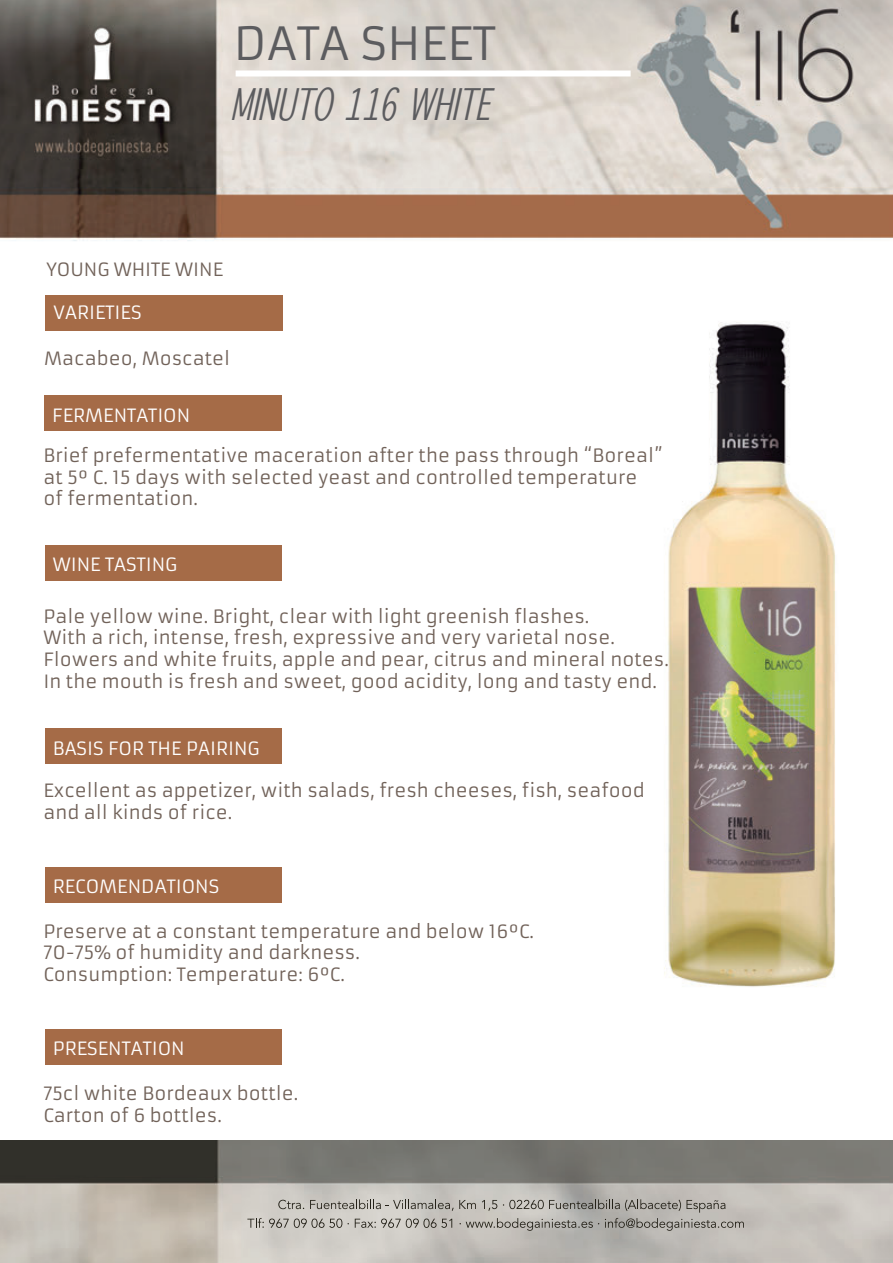
<style>
.page{position:relative;width:893px;height:1263px;background:#fff}
.page>*{position:absolute;margin:0;border:0;box-sizing:border-box;transform-origin:0 0}
.t1{font:45px "Armata";color:#5c5c5f}
.t2{font:italic condensed 42px "Winterthur";color:#5c5c5f}
.t3{font:18px/21.6px "Armata";color:#716259}
.t4{font:18px "Armata";color:#fff}
</style>
<div class="page">
<img style="left:0;top:0;width:892px;height:241px">
<div style="left:236px;top:70px;width:394px;height:6px;background:#fff"></div>
<img style="left:664px;top:321px;width:171px;height:666px">
<img style="left:0;top:1140px;width:892px;height:123px">
<svg style="left:278px;top:1200px;width:26px;height:9px"></svg>
<svg style="left:310px;top:1199px;width:143px;height:12px;background:#aeaca5"></svg>
<svg style="left:247px;top:1218px;width:102px;height:10px"></svg>
<svg style="left:355px;top:1219px;width:45px;height:9px"></svg>
<svg style="left:406px;top:1219px;width:46px;height:9px"></svg>
<svg style="left:459px;top:1199px;width:285px;height:32px;background:#aaa7a2"></svg>
<div style="left:45px;top:395px;width:237px;height:36px;background:#a56b47"></div>
<div style="left:45px;top:1029px;width:237px;height:36px;background:#a56b47"></div>
<div style="left:45px;top:867px;width:237px;height:36px;background:#a56b47"></div>
<div style="left:45px;top:728px;width:237px;height:36px;background:#a56b47"></div>
<div style="left:45px;top:545px;width:237px;height:36px;background:#a56b47"></div>
<div style="left:46px;top:295px;width:237px;height:36px;background:#a56b47"></div>
<h1 class="t1" style="left:233px;top:16px;width:264px">DATA SHEET</h1>
<h2 class="t2" style="left:233px;top:78px;width:262px">MINUTO 116 WHITE</h2>
<p class="t3" style="left:46px;top:259px;width:178px">YOUNG WHITE WINE</p>
<p class="t4" style="left:53px;top:301px;width:90px">VARIETIES</p>
<p class="t3" style="left:44px;top:348px;width:187px">Macabeo, Moscatel</p>
<p class="t4" style="left:52px;top:404px;width:139px">FERMENTATION</p>
<p class="t3" style="left:43px;top:445px;width:621px">Brief prefermentative maceration after the pass through “Boreal” at 5º C. 15 days with selected yeast and controlled temperature<br>of fermentation.</p>
<p class="t4" style="left:53px;top:553px;width:126px">WINE TASTING</p>
<p class="t3" style="left:43px;top:606px;width:627px">Pale yellow wine. Bright, clear with light greenish flashes.<br>With a rich, intense, fresh, expressive and very varietal nose.<br>Flowers and white fruits, apple and pear, citrus and mineral notes.<br>In the mouth is fresh and sweet, good acidity, long and tasty end.</p>
<p class="t4" style="left:53px;top:737px;width:208px">BASIS FOR THE PAIRING</p>
<p class="t3" style="left:43px;top:780px;width:603px">Excellent as appetizer, with salads, fresh cheeses, fish, seafood and all kinds of rice.</p>
<p class="t4" style="left:53px;top:875px;width:168px">RECOMENDATIONS</p>
<p class="t3" style="left:43px;top:921px;width:492px">Preserve at a constant temperature and below 16ºC.<br>70-75% of humidity and darkness.<br>Consumption: Temperature: 6ºC.</p>
<p class="t4" style="left:53px;top:1037px;width:133px">PRESENTATION</p>
<p class="t3" style="left:43px;top:1083px;width:256px">75cl white Bordeaux bottle.<br>Carton of 6 bottles.</p>
</div>
